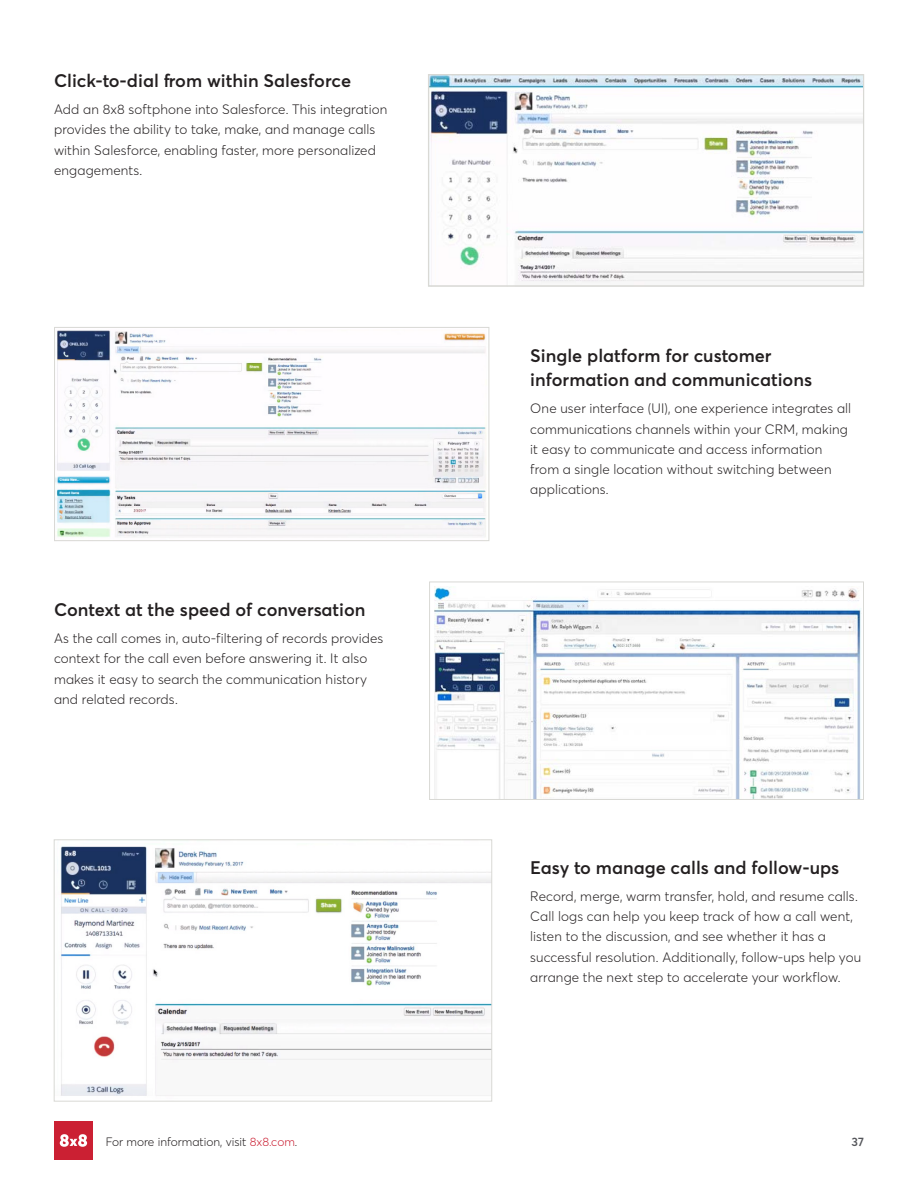
<style>
.page{position:relative;width:918px;height:1188px;background:#fff}
.page>*{position:absolute;margin:0;border:0;box-sizing:border-box;transform-origin:0 0}
.Subhead_Level_2{font:600 18px/24.8px "Averta";color:#231f20}
.Body{font:300 13.5px/20.2px "Averta";letter-spacing:.01em;color:#231f20}
.t1{font:300 12px "Averta";color:#231f20}
.t2{font:600 12px "Averta";color:#54555a}
.s1{color:#cb2033}
</style>
<div class="page">
<img style="left:430px;top:77px;width:432px;height:205px">
<div style="left:428px;top:75px;width:436px;height:211px;border:1px solid #d9d9d5"></div>
<img style="left:56px;top:330px;width:430px;height:207px">
<div style="left:54px;top:327px;width:435px;height:214px;border:1px solid #d9d9d5"></div>
<img style="left:435px;top:587px;width:426px;height:211px">
<div style="left:429px;top:582px;width:435px;height:218px;border:1px solid #d9d9d5"></div>
<img style="left:60px;top:846px;width:430px;height:250px">
<div style="left:54px;top:839px;width:438px;height:262px;border:1px solid #d9d9d5"></div>
<div style="left:54px;top:1121px;width:39px;height:39px;background:#cb2033"></div>
<svg style="left:60px;top:1134px;width:27px;height:13px"></svg>
<p class="Subhead_Level_2" style="left:54px;top:68px;width:299px">Click-to-dial from within Salesforce</p>
<p class="Body" style="left:54px;top:99px;width:335px">Add an 8x8 softphone into Salesforce. This integration provides the ability to take, make, and manage calls within Salesforce, enabling faster, more personalized engagements.</p>
<p class="Subhead_Level_2" style="left:54px;top:596px;width:313px">Context at the speed of conversation</p>
<p class="Body" style="left:54px;top:628px;width:331px">As the call comes in, auto-filtering of records provides context for the call even before answering it. It also makes it easy to search the communication history and related records.</p>
<p class="Subhead_Level_2" style="left:530px;top:342px;width:283px">Single platform for customer information and communications</p>
<p class="Body" style="left:530px;top:398px;width:323px">One user interface (UI), one experience integrates all communications channels within your CRM, making it easy to communicate and access information from a single location without switching between applications.</p>
<p class="Subhead_Level_2" style="left:530px;top:854px;width:311px">Easy to manage calls and follow-ups</p>
<p class="Body" style="left:530px;top:885px;width:332px">Record, merge, warm transfer, hold, and resume calls.<br>Call logs can help you keep track of how a call went, listen to the discussion, and see whether it has a successful resolution. Additionally, follow-ups help you arrange the next step to accelerate your workflow.</p>
<p class="t1" style="left:106px;top:1133px;width:193px">For more information, visit <span class="s1">8x8.com</span>.</p>
<p class="t2" style="left:851px;top:1133px;width:14px">37</p>
</div>
